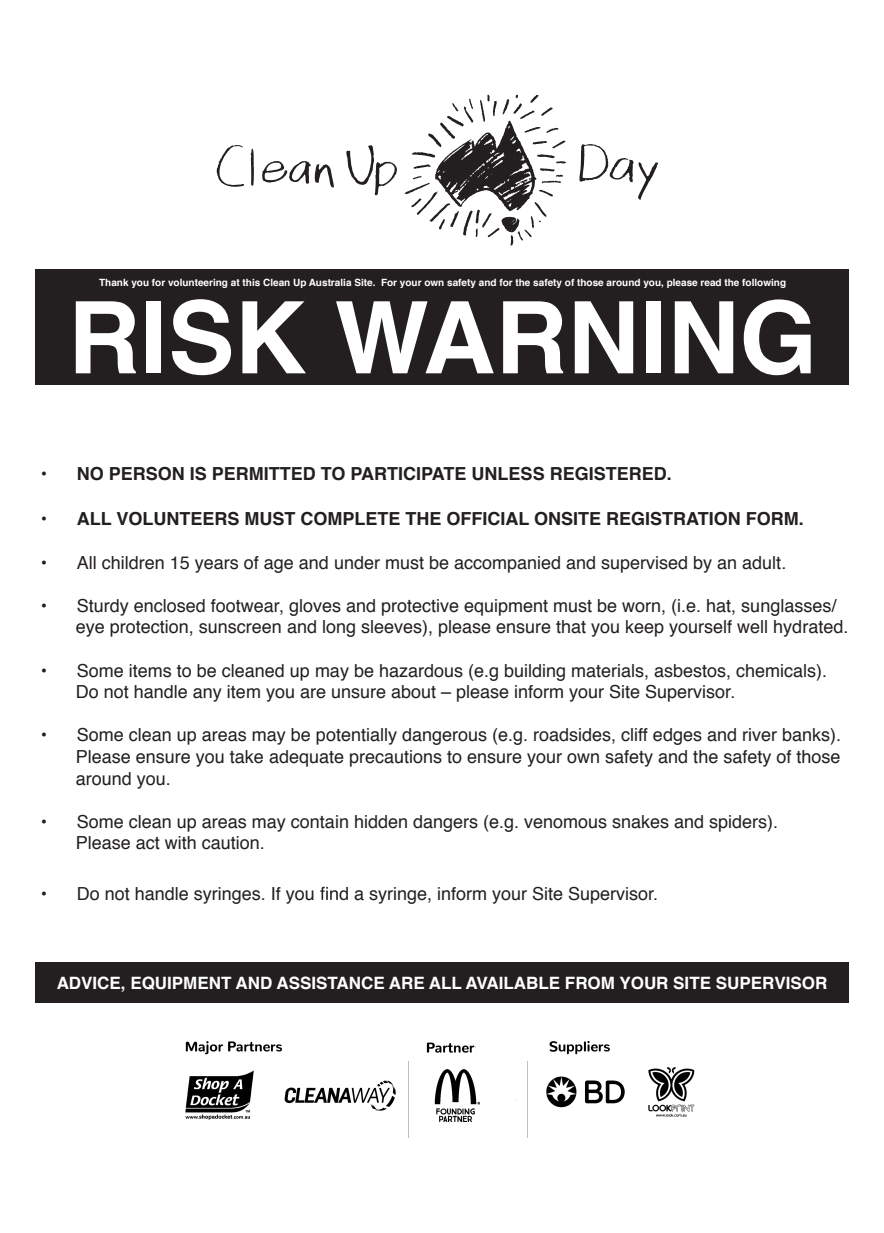
<style>
.page{position:relative;width:884px;height:1233px;background:#fff}
.page>*{position:absolute;margin:0;border:0;box-sizing:border-box;transform-origin:0 0}
.t1{font:700 100px "Helvetica";color:#fff}
.t2{font:18px/21.6px "Helvetica";color:#231f20}
.t3{font:700 18px "Helvetica";color:#231f20}
.t4{font:700 17px "Helvetica";color:#fff}
.t5{font:700 10px "Helvetica";color:#fff}
.s1{font-weight:400}
</style>
<div class="page">
<div style="left:35px;top:269px;width:814px;height:116px;background:#231f20"></div>
<svg style="left:320px;top:886px;width:28px;height:14px"></svg>
<div style="left:35px;top:962px;width:814px;height:41px;background:#231f20"></div>
<svg style="left:217px;top:145px;width:27px;height:42px"></svg>
<svg style="left:251px;top:149px;width:3px;height:37px"></svg>
<svg style="left:262px;top:161px;width:72px;height:26px"></svg>
<svg style="left:579px;top:144px;width:79px;height:56px"></svg>
<svg style="left:346px;top:145px;width:51px;height:50px"></svg>
<svg style="left:405px;top:95px;width:161px;height:151px"></svg>
<img style="left:185px;top:1041px;width:510px;height:96px">
<p class="t5" style="left:99px;top:274px;width:688px">Thank you for volunteering at this Clean Up Australia Site. For your own safety and for the safety of those around you, please read the following</p>
<h1 class="t1" style="left:68px;top:257px;width:751px">RISK WARNING</h1>
<p class="t3" style="left:41px;top:459px;width:632px"><span class="s1">•</span> NO PERSON IS PERMITTED TO PARTICIPATE UNLESS REGISTERED.</p>
<p class="t3" style="left:41px;top:504px;width:765px"><span class="s1">•</span> ALL VOLUNTEERS MUST COMPLETE THE OFFICIAL ONSITE REGISTRATION FORM.</p>
<p class="t2" style="left:41px;top:552px;width:747px">• All children 15 years of age and under must be accompanied and supervised by an adult.</p>
<p class="t2" style="left:76px;top:595px;width:774px;text-indent:-35px">• Sturdy enclosed footwear, gloves and protective equipment must be worn, (i.e. hat, sunglasses/ eye protection, sunscreen and long sleeves), please ensure that you keep yourself well hydrated.</p>
<p class="t2" style="left:76px;top:660px;width:753px;text-indent:-35px">• Some items to be cleaned up may be hazardous (e.g building materials, asbestos, chemicals).<br>Do not handle any item you are unsure about – please inform your Site Supervisor.</p>
<p class="t2" style="left:76px;top:725px;width:767px;text-align:justify;text-indent:-35px">• Some clean up areas may be potentially dangerous (e.g. roadsides, cliff edges and river banks).<br>Please ensure you take adequate precautions to ensure your own safety and the safety of those around you.</p>
<p class="t2" style="left:76px;top:811px;width:704px;text-indent:-35px">• Some clean up areas may contain hidden dangers (e.g. venomous snakes and spiders).<br>Please act with caution.</p>
<p class="t2" style="left:41px;top:883px;width:276px">• Do not handle syringes. If you</p>
<p class="t2" style="left:354px;top:883px;width:306px">a syringe, inform your Site Supervisor.</p>
<p class="t4" style="left:57px;top:969px;width:772px">ADVICE, EQUIPMENT AND ASSISTANCE ARE ALL AVAILABLE FROM YOUR SITE SUPERVISOR</p>
</div>
